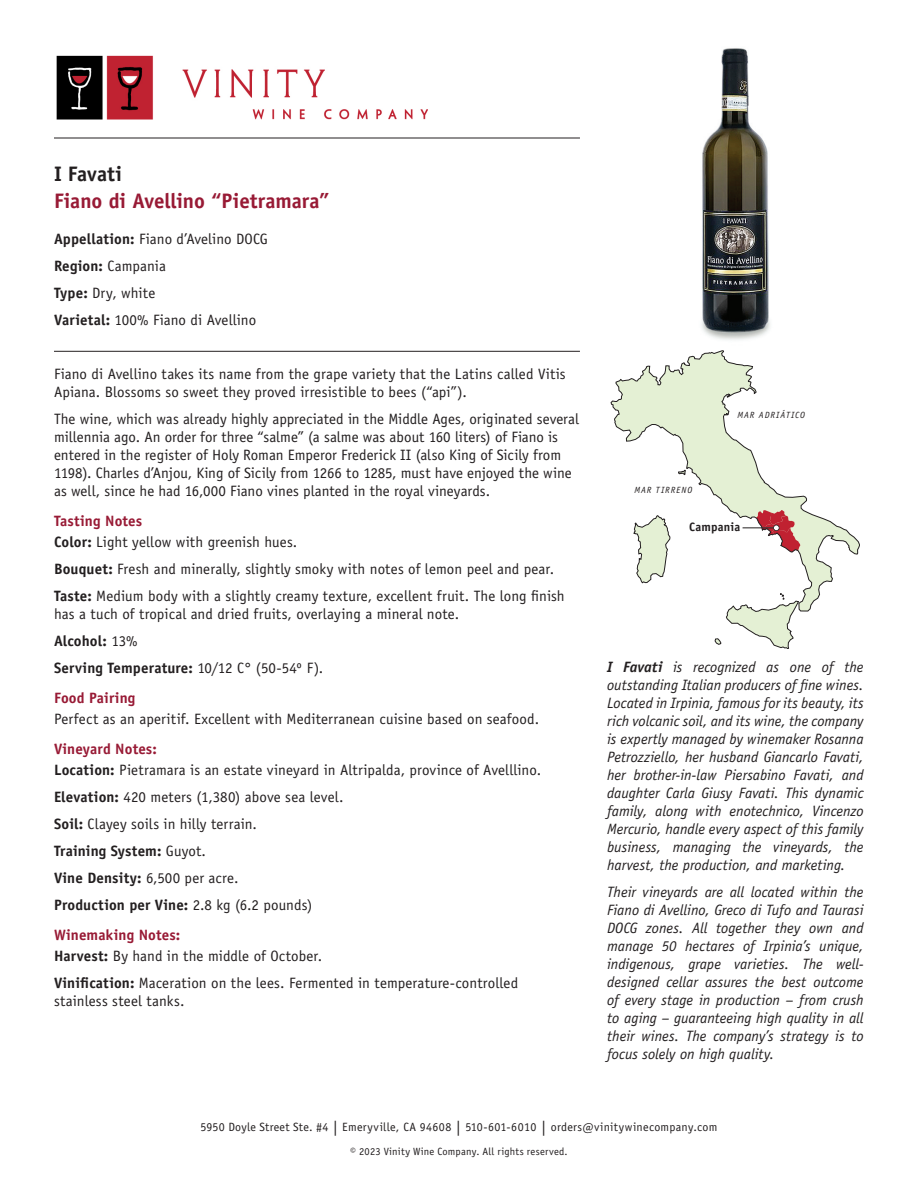
<style>
.page{position:relative;width:918px;height:1188px;background:#fff}
.page>*{position:absolute;margin:0;border:0;box-sizing:border-box;transform-origin:0 0}
.Wine_Name{font:700 21px "Officina Sans Std";letter-spacing:-.005em;color:#981a35}
.Producer{font:700 21px "Officina Sans Std";color:#231f20}
.Specs{font:15px/18px "Officina Sans Std";letter-spacing:.005em;color:#231f20}
.Producer_Profile{font:italic 15px/18px "Officina Sans Std";color:#231f20;text-align:justify}
.Specs-2{font:700 15px "Officina Sans Std";letter-spacing:.005em;color:#231f20}
.Subhead{font:700 15px "Officina Sans Std";letter-spacing:.01em;color:#981a35}
.t1{font:700 12.15px "Officina Sans Std";letter-spacing:.01em;color:#231f20}
.Wine_Header{font:12px "Officina Sans Std";letter-spacing:.025em;color:#231f20}
.Master_Page_Number{font:10.5px "Officina Sans Std";letter-spacing:.02em;color:#231f20}
.t2{font:italic 9px "Officina Sans Std";letter-spacing:.105em;color:#231f20}
.s1{font-weight:700}
.s2{font-weight:400}
.s3{font-size:15px}
</style>
<div class="page">
<hr style="left:54px;top:351px;width:526px;height:1px;background:#231f20">
<img style="left:701px;top:48px;width:69px;height:292px">
<svg style="left:611px;top:351px;width:249px;height:298px"></svg>
<hr style="left:54px;top:138px;width:526px;height:1px;background:#231f20">
<img style="left:56px;top:55px;width:372px;height:65px">
<p class="Producer" style="left:54px;top:160px;width:70px">I Favati</p>
<p class="Wine_Name" style="left:54px;top:187px;width:277px">Fiano di Avellino “Pietramara”</p>
<p class="Specs" style="left:54px;top:230px;width:216px"><span class="s1">Appellation:</span> Fiano d’Avelino DOCG</p>
<p class="Specs" style="left:54px;top:257px;width:113px"><span class="s1">Region:</span> Campania</p>
<p class="Specs" style="left:54px;top:284px;width:103px"><span class="s1">Type:</span> Dry, white</p>
<p class="Specs" style="left:54px;top:311px;width:204px"><span class="s1">Varietal:</span> 100% Fiano di Avellino</p>
<p class="Specs" style="left:54px;top:365px;width:513px">Fiano di Avellino takes its name from the grape variety that the Latins called Vitis<br>Apiana. Blossoms so sweet they proved irresistible to bees (“api”).</p>
<p class="Specs" style="left:54px;top:410px;width:526px">The wine, which was already highly appreciated in the Middle Ages, originated several millennia ago. An order for three “salme” (a salme was about 160 liters) of Fiano is entered in the register of Holy Roman Emperor Frederick II (also King of Sicily from 1198). Charles d’Anjou, King of Sicily from 1266 to 1285, must have enjoyed the wine as well, since he had 16,000 Fiano vines planted in the royal vineyards.</p>
<p class="Subhead" style="left:54px;top:511px;width:90px">Tasting Notes</p>
<p class="Specs" style="left:54px;top:533px;width:245px"><span class="s1">Color:</span> Light yellow with greenish hues.</p>
<p class="Specs" style="left:54px;top:560px;width:502px"><span class="s1">Bouquet:</span> Fresh and minerally, slightly smoky with notes of lemon peel and pear.</p>
<p class="Specs" style="left:54px;top:587px;width:512px"><span class="s1">Taste:</span> Medium body with a slightly creamy texture, excellent fruit. The long finish has a tuch of tropical and dried fruits, overlaying a mineral note.</p>
<p class="Specs-2" style="left:54px;top:631px;width:85px">Alcohol: <span class="s2">13%</span></p>
<p class="Specs-2" style="left:54px;top:658px;width:271px">Serving Temperature: <span class="s2">10/12 C° (50-54º F).</span></p>
<p class="Subhead" style="left:54px;top:688px;width:83px">Food Pairing</p>
<p class="Specs" style="left:54px;top:710px;width:487px">Perfect as an aperitif. Excellent with Mediterranean cuisine based on seafood.</p>
<p class="Subhead" style="left:54px;top:739px;width:104px">Vineyard Notes:</p>
<p class="Specs" style="left:54px;top:761px;width:489px"><span class="s1">Location:</span> Pietramara is an estate vineyard in Altripalda, province of Avelllino.</p>
<p class="Specs" style="left:54px;top:788px;width:291px"><span class="s1">Elevation:</span> 420 meters (1,380) above sea level.</p>
<p class="Specs" style="left:54px;top:815px;width:205px"><span class="s1">Soil:</span> Clayey soils in hilly terrain.</p>
<p class="Specs-2" style="left:54px;top:841px;width:154px">Training System: <span class="s2">Guyot.</span></p>
<p class="Specs" style="left:54px;top:869px;width:186px"><span class="s1">Vine Density:</span> 6,500 per acre.</p>
<p class="Specs-2" style="left:54px;top:895px;width:260px">Production per Vine: <span class="s2">2.8 kg (6.2 pounds)</span></p>
<p class="Subhead" style="left:54px;top:925px;width:128px">Winemaking Notes:</p>
<p class="Specs" style="left:54px;top:947px;width:270px"><span class="s1">Harvest:</span> By hand in the middle of October.</p>
<p class="Specs" style="left:54px;top:974px;width:466px"><span class="s1">Vinification:</span> Maceration on the lees. Fermented in temperature-controlled stainless steel tanks.</p>
<p class="t2" style="left:634px;top:484px;width:59px">MAR TIRRENO</p>
<p class="t2" style="left:737px;top:410px;width:69px">MAR ADRIÁTICO</p>
<p class="t1" style="left:689px;top:519px;width:53px">Campania</p>
<p class="Producer_Profile" style="left:607px;top:658px;width:258px"><span class="s1">I Favati</span> is recognized as one of the outstanding Italian producers of fine wines.<br>Located in Irpinia, famous for its beauty, its rich volcanic soil, and its wine, the company is expertly managed by winemaker Rosanna Petrozziello, her husband Giancarlo Favati, her brother-in-law Piersabino Favati, and daughter Carla Giusy Favati. This dynamic family, along with enotechnico, Vincenzo Mercurio, handle every aspect of this family business, managing the vineyards, the harvest, the production, and marketing.</p>
<p class="Producer_Profile" style="left:607px;top:883px;width:258px">Their vineyards are all located within the Fiano di Avellino, Greco di Tufo and Taurasi DOCG zones. All together they own and manage 50 hectares of Irpinia’s unique, indigenous, grape varieties. The well&shy;designed cellar assures the best outcome of every stage in production – from crush to aging – guaranteeing high quality in all their wines. The company’s strategy is to focus solely on high quality.</p>
<p class="Wine_Header" style="left:201px;top:1120px;width:518px">5950 Doyle Street Ste. #4 <span class="s3">|</span> Emeryville, CA 94608 <span class="s3">|</span> 510-601-6010 <span class="s3">|</span> orders@vinitywinecompany.com</p>
<p class="Master_Page_Number" style="left:350px;top:1145px;width:219px">© 2023 Vinity Wine Company. All rights reserved.</p>
</div>
